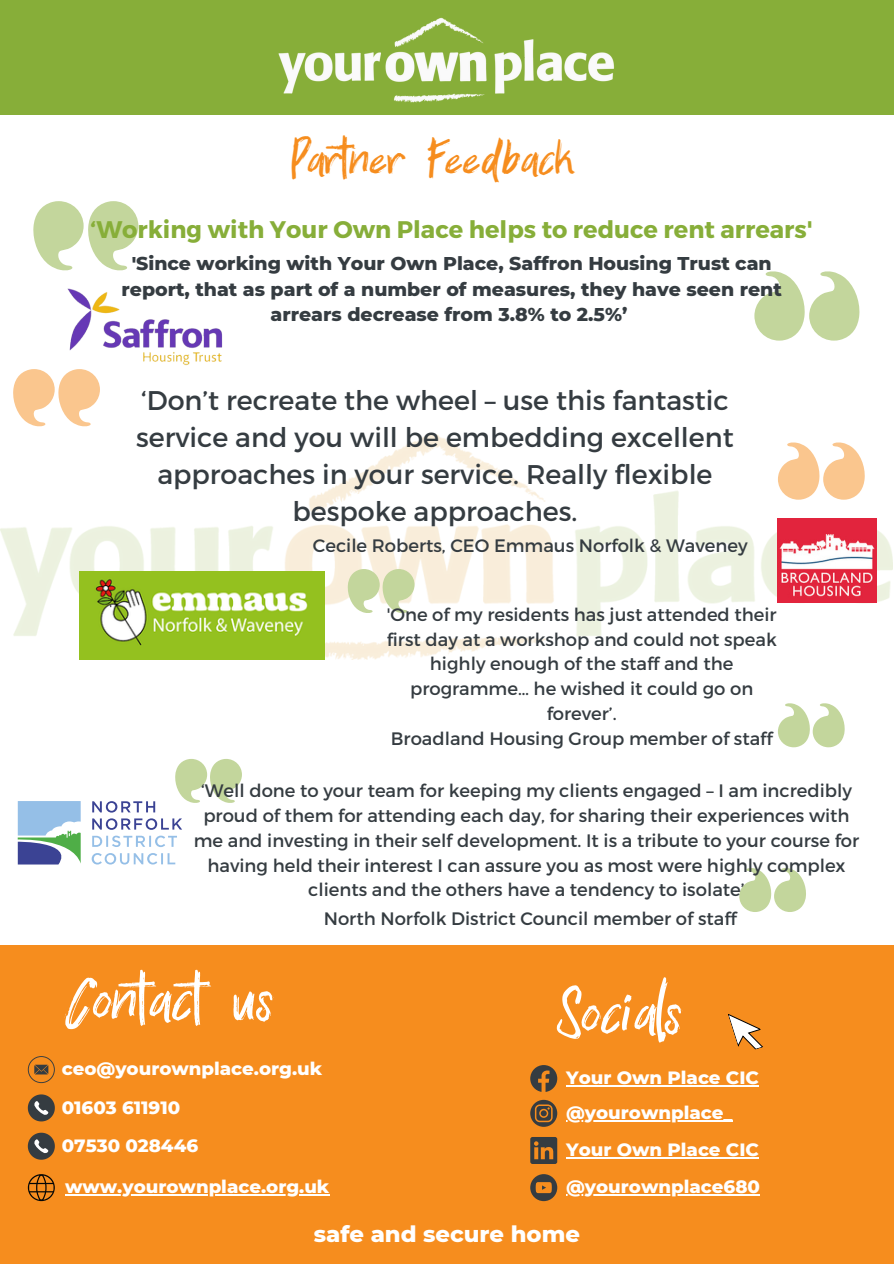
<style>
.page{position:relative;width:894px;height:1264px;background:#fff}
.page>*{position:absolute;margin:0;border:0;box-sizing:border-box;transform-origin:0 0}
.t1{font:60.6px "Zallord";color:#fff}
.t2{font:47.25px "Zallord";color:#f68d1e}
.t3{font:27px/37.2px "Montserrat";color:#353c41;text-align:center}
.t4{font:700 24px "Montserrat";color:#87ae39}
.t5{font:800 22.65px "Montserrat";color:#fff}
.t6{font:800 18.9px/25.8px "Montserrat";color:#353c41;text-align:center}
.t7{font:800 18.15px "Montserrat";color:#fff}
.t8{font:18px/24.8px "Montserrat";color:#353c41;text-align:center}
</style>
<div class="page">
<div style="left:0;top:945px;width:893px;height:311px;background:#f68d1e"></div>
<div style="left:0;top:0;width:893px;height:115px;background:#87ae39"></div>
<img style="left:278px;top:17px;width:336px;height:86px">
<div style="left:0;top:1208px;width:893px;height:55px;background:#f68d1e"></div>
<img style="left:0;top:434px;width:892px;height:225px">
<svg style="left:33px;top:201px;width:105px;height:70px"></svg>
<img style="left:67px;top:288px;width:156px;height:78px">
<svg style="left:754px;top:271px;width:106px;height:69px"></svg>
<svg style="left:92px;top:853px;width:83px;height:11px"></svg>
<svg style="left:92px;top:835px;width:85px;height:12px"></svg>
<svg style="left:92px;top:818px;width:90px;height:11px"></svg>
<svg style="left:92px;top:801px;width:63px;height:11px"></svg>
<svg style="left:18px;top:801px;width:63px;height:63px"></svg>
<img style="left:777px;top:519px;width:99px;height:83px">
<svg style="left:347px;top:569px;width:67px;height:44px"></svg>
<svg style="left:778px;top:703px;width:67px;height:44px"></svg>
<svg style="left:777px;top:442px;width:88px;height:57px"></svg>
<svg style="left:13px;top:369px;width:87px;height:57px"></svg>
<svg style="left:739px;top:868px;width:67px;height:44px"></svg>
<svg style="left:175px;top:759px;width:67px;height:43px"></svg>
<svg style="left:28px;top:1056px;width:27px;height:27px"></svg>
<svg style="left:28px;top:1094px;width:27px;height:27px"></svg>
<svg style="left:28px;top:1132px;width:27px;height:27px"></svg>
<svg style="left:28px;top:1174px;width:27px;height:27px"></svg>
<svg style="left:530px;top:1065px;width:27px;height:26px"></svg>
<svg style="left:530px;top:1099px;width:27px;height:27px"></svg>
<svg style="left:530px;top:1137px;width:27px;height:26px"></svg>
<svg style="left:530px;top:1174px;width:27px;height:27px"></svg>
<svg style="left:728px;top:1014px;width:35px;height:36px"></svg>
<img style="left:80px;top:571px;width:244px;height:88px">
<hr style="left:65px;top:1194px;width:264px;height:1px;background:#fff">
<hr style="left:566px;top:1120px;width:166px;height:1px;background:#fff">
<hr style="left:566px;top:1194px;width:193px;height:1px;background:#fff">
<hr style="left:566px;top:1085px;width:192px;height:1px;background:#fff">
<hr style="left:566px;top:1157px;width:192px;height:1px;background:#fff">
<p class="t2" style="left:292px;top:131px;width:283px">Partner Feedback</p>
<p class="t4" style="left:90px;top:214px;width:723px">‘Working with Your Own Place helps to reduce rent arrears'</p>
<p class="t6" style="left:121px;top:250px;width:661px">'Since working with Your Own Place, Saffron Housing Trust can report, that as part of a number of measures, they have seen rent arrears decrease from 3.8% to 2.5%’</p>
<h5 class="t3" style="left:136px;top:380px;width:599px">‘Don’t recreate the wheel – use this fantastic service and you will be embedding excellent approaches in your service. Really flexible bespoke approaches.</h5>
<h1 class="t8" style="left:313px;top:532px;width:436px">Cecile Roberts, CEO Emmaus Norfolk &amp; Waveney</h1>
<p class="t8" style="left:386px;top:601px;width:391px">'One of my residents has just attended their first day at a workshop and could not speak highly enough of the staff and the programme… he wished it could go on forever’.</p>
<p class="t8" style="left:391px;top:725px;width:383px">Broadland Housing Group member of staff</p>
<p class="t8" style="left:194px;top:777px;width:666px">‘Well done to your team for keeping my clients engaged – I am incredibly proud of them for attending each day, for sharing their experiences with me and investing in their self development. It is a tribute to your course for having held their interest I can assure you as most were highly complex clients and the others have a tendency to isolate’</p>
<p class="t8" style="left:323px;top:905px;width:414px">North Norfolk District Council member of staff</p>
<p class="t1" style="left:68px;top:964px;width:207px">Contact us</p>
<h3 class="t7" style="left:62px;top:1057px;width:262px">ceo@yourownplace.org.uk</h3>
<p class="t7" style="left:62px;top:1095px;width:120px">01603 611910</p>
<p class="t7" style="left:62px;top:1134px;width:138px">07530 028446</p>
<p class="t7" style="left:65px;top:1175px;width:266px">www.yourownplace.org.uk</p>
<p class="t1" style="left:556px;top:977px;width:127px">Socials</p>
<p class="t7" style="left:566px;top:1066px;width:194px">Your Own Place CIC</p>
<p class="t7" style="left:566px;top:1101px;width:168px">@yourownplace_</p>
<p class="t7" style="left:566px;top:1138px;width:194px">Your Own Place CIC</p>
<p class="t7" style="left:566px;top:1175px;width:195px">@yourownplace680</p>
<p class="t5" style="left:313px;top:1220px;width:268px">safe and secure home</p>
</div>
